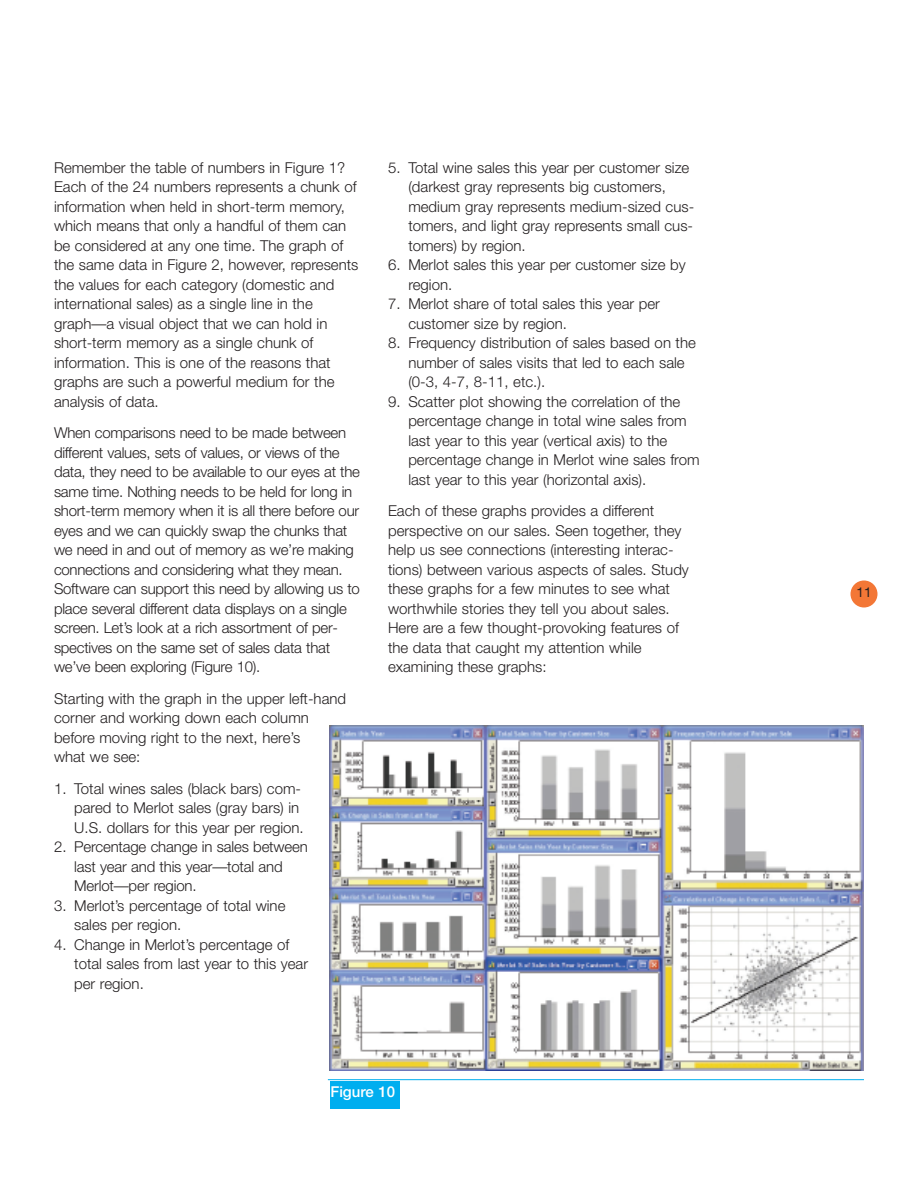
<style>
.page{position:relative;width:918px;height:1188px;background:#fff}
.page>*{position:absolute;margin:0;border:0;box-sizing:border-box;transform-origin:0 0}
.t1{font:300 15px/19.5px "Helvetica Neue";color:#231f20}
.t2{font:500 15px "Helvetica Neue";color:#fff}
.t3{font:13.5px "Helvetica Neue";color:#231f20}
</style>
<div class="page">
<div style="left:850px;top:580px;width:28px;height:28px;background:#f37736;border-radius:50%"></div>
<div style="left:330px;top:1081px;width:70px;height:27px;background:#00aeef"></div>
<hr style="left:328px;top:1079px;width:536px;height:1px;background:#00aeef">
<img style="left:329px;top:725px;width:535px;height:346px">
<p class="t1" style="left:54px;top:159px;width:306px">Remember the table of numbers in Figure 1?<br>Each of the 24 numbers represents a chunk of information when held in short-term memory, which means that only a handful of them can be considered at any one time. The graph of the same data in Figure 2, however, represents the values for each category (domestic and international sales) as a single line in the graph—a visual object that we can hold in short-term memory as a single chunk of information. This is one of the reasons that graphs are such a powerful medium for the analysis of data.</p>
<p class="t1" style="left:54px;top:425px;width:308px">When comparisons need to be made between different values, sets of values, or views of the data, they need to be available to our eyes at the same time. Nothing needs to be held for long in short-term memory when it is all there before our eyes and we can quickly swap the chunks that we need in and out of memory as we’re making connections and considering what they mean.<br>Software can support this need by allowing us to place several different data displays on a single screen. Let’s look at a rich assortment of per&shy;spectives on the same set of sales data that we’ve been exploring (Figure 10).</p>
<p class="t1" style="left:54px;top:690px;width:294px">Starting with the graph in the upper left-hand corner and working down each column before moving right to the next, here’s<br>what we see:</p>
<p class="t1" style="left:74px;top:780px;width:231px;text-indent:-20px">1. Total wines sales (black bars) com&shy;pared to Merlot sales (gray bars) in<br>U.S. dollars for this year per region.</p>
<p class="t1" style="left:74px;top:839px;width:235px;text-indent:-20px">2. Percentage change in sales between last year and this year—total and<br>Merlot—per region.</p>
<p class="t1" style="left:74px;top:897px;width:213px;text-indent:-20px">3. Merlot’s percentage of total wine sales per region.</p>
<p class="t1" style="left:74px;top:936px;width:235px;text-indent:-20px">4. Change in Merlot’s percentage of total sales from last year to this year per region.</p>
<p class="t1" style="left:408px;top:159px;width:287px;text-indent:-20px">5. Total wine sales this year per customer size (darkest gray represents big customers, medium gray represents medium-sized cus&shy;tomers, and light gray represents small cus&shy;tomers) by region.</p>
<p class="t1" style="left:408px;top:257px;width:279px;text-indent:-20px">6. Merlot sales this year per customer size by region.</p>
<p class="t1" style="left:408px;top:296px;width:253px;text-indent:-20px">7. Merlot share of total sales this year per customer size by region.</p>
<p class="t1" style="left:408px;top:335px;width:289px;text-indent:-20px">8. Frequency distribution of sales based on the number of sales visits that led to each sale (0-3, 4-7, 8-11, etc.).</p>
<p class="t1" style="left:408px;top:393px;width:293px;text-indent:-20px">9. Scatter plot showing the correlation of the percentage change in total wine sales from last year to this year (vertical axis) to the percentage change in Merlot wine sales from last year to this year (horizontal axis).</p>
<p class="t1" style="left:388px;top:503px;width:302px">Each of these graphs provides a different perspective on our sales. Seen together, they help us see connections (interesting interac&shy;tions) between various aspects of sales. Study these graphs for a few minutes to see what worthwhile stories they tell you about sales.<br>Here are a few thought-provoking features of the data that caught my attention while examining these graphs:</p>
<p class="t2" style="left:330px;top:1086px;width:66px">Figure 10</p>
<p class="t3" style="left:857px;top:587px;width:17px">11</p>
</div>
